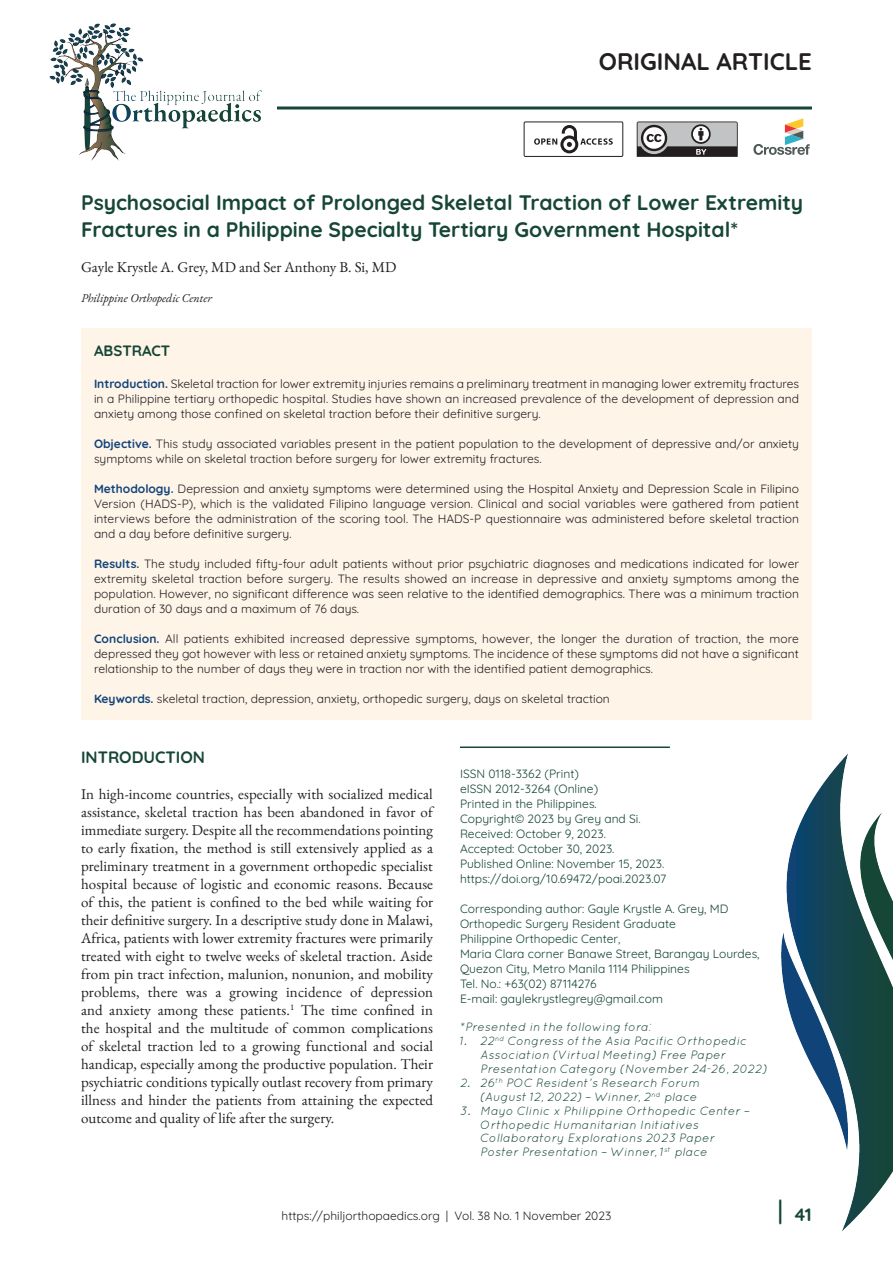
<style>
.page{position:relative;width:893px;height:1263px;background:#fff}
.page>*{position:absolute;margin:0;border:0;box-sizing:border-box;transform-origin:0 0}
.t1{font:700 24px "Quicksand";color:#231f20}
.t2{font:700 21px/27px "Quicksand";color:#164636}
.t3{font:700 18px "Quicksand";color:#164636}
.t4{font:700 16.5px "Quicksand";color:#164636}
.t5{font:15px/18px "EB Garamond";color:#231f20;text-align:justify}
.t6{font:700 15px "Quicksand";color:#164636}
.t7{font:12px/15px "Quicksand";color:#231f20;text-align:justify}
.t8{font:12px/15px "Quicksand";color:#164636}
.t9{font:italic 12px/13.8px "Quicksand";letter-spacing:.01em;color:#164636}
.t10{font:italic 12px "EB Garamond";color:#231f20}
.s1{font-weight:700;color:#104479}
.s2{font-size:27px}
</style>
<div class="page">
<img style="left:781px;top:753px;width:112px;height:478px">
<div style="left:81px;top:328px;width:731px;height:391px;background:#fef4e8"></div>
<hr style="left:460px;top:746px;width:210px;height:2px;background:#164636">
<hr style="left:81px;top:107px;width:731px;height:3px;background:#164636">
<div style="left:34px;top:17px;width:243px;height:150px;background:#fff"></div>
<img style="left:49px;top:23px;width:213px;height:138px">
<svg style="left:637px;top:122px;width:101px;height:35px;background:#8e8d8e"></svg>
<svg style="left:534px;top:125px;width:79px;height:29px"></svg>
<div style="left:524px;top:122px;width:99px;height:35px;border:1px solid #231f20"></div>
<svg style="left:753px;top:118px;width:57px;height:37px"></svg>
<h1 class="t1" style="left:599px;top:41px;width:215px">ORIGINAL ARTICLE</h1>
<h2 class="t2" style="left:81px;top:187px;width:724px">Psychosocial Impact of Prolonged Skeletal Traction of Lower Extremity<br>Fractures in a Philippine Specialty Tertiary Government Hospital*</h2>
<p class="t5" style="left:81px;top:258px;width:317px">Gayle Krystle A. Grey, MD and Ser Anthony B. Si, MD</p>
<p class="t10" style="left:81px;top:291px;width:133px">Philippine Orthopedic Center</p>
<p class="t6" style="left:94px;top:339px;width:78px">ABSTRACT</p>
<p class="t7" style="left:94px;top:375px;width:707px"><span class="s1">Introduction.</span> Skeletal traction for lower extremity injuries remains a preliminary treatment in managing lower extremity fractures in a Philippine tertiary orthopedic hospital. Studies have shown an increased prevalence of the development of depression and anxiety among those confined on skeletal traction before their definitive surgery.</p>
<p class="t7" style="left:94px;top:435px;width:706px"><span class="s1">Objective.</span> This study associated variables present in the patient population to the development of depressive and/or anxiety symptoms while on skeletal traction before surgery for lower extremity fractures.</p>
<p class="t7" style="left:94px;top:480px;width:707px"><span class="s1">Methodology.</span> Depression and anxiety symptoms were determined using the Hospital Anxiety and Depression Scale in Filipino Version (HADS-P), which is the validated Filipino language version. Clinical and social variables were gathered from patient interviews before the administration of the scoring tool. The HADS-P questionnaire was administered before skeletal traction and a day before definitive surgery.</p>
<p class="t7" style="left:94px;top:555px;width:707px"><span class="s1">Results.</span> The study included fifty-four adult patients without prior psychiatric diagnoses and medications indicated for lower extremity skeletal traction before surgery. The results showed an increase in depressive and anxiety symptoms among the population. However, no significant difference was seen relative to the identified demographics. There was a minimum traction duration of 30 days and a maximum of 76 days.</p>
<p class="t7" style="left:94px;top:630px;width:706px"><span class="s1">Conclusion.</span> All patients exhibited increased depressive symptoms, however, the longer the duration of traction, the more depressed they got however with less or retained anxiety symptoms. The incidence of these symptoms did not have a significant relationship to the number of days they were in traction nor with the identified patient demographics.</p>
<p class="t7" style="left:94px;top:690px;width:517px"><span class="s1">Keywords.</span> skeletal traction, depression, anxiety, orthopedic surgery, days on skeletal traction</p>
<h3 class="t4" style="left:81px;top:743px;width:125px">INTRODUCTION</h3>
<p class="t5" style="left:81px;top:785px;width:354px">In high-income countries, especially with socialized medical assistance, skeletal traction has been abandoned in favor of immediate surgery. Despite all the recommendations pointing to early fixation, the method is still extensively applied as a preliminary treatment in a government orthopedic specialist hospital because of logistic and economic reasons. Because of this, the patient is confined to the bed while waiting for their definitive surgery. In a descriptive study done in Malawi, Africa, patients with lower extremity fractures were primarily treated with eight to twelve weeks of skeletal traction. Aside from pin tract infection, malunion, nonunion, and mobility problems, there was a growing incidence of depression and anxiety among these patients.<sup>1</sup> The time confined in the hospital and the multitude of common complications of skeletal traction led to a growing functional and social handicap, especially among the productive population. Their psychiatric conditions typically outlast recovery from primary illness and hinder the patients from attaining the expected outcome and quality of life after the surgery.</p>
<p class="t8" style="left:460px;top:764px;width:208px">ISSN 0118-3362 (Print)<br>eISSN 2012-3264 (Online)<br>Printed in the Philippines.<br>Copyright© 2023 by Grey and Si.<br>Received: October 9, 2023.<br>Accepted: October 30, 2023.<br>Published Online: November 15, 2023. https://doi.org/10.69472/poai.2023.07</p>
<p class="t8" style="left:460px;top:899px;width:301px">Corresponding author: Gayle Krystle A. Grey, MD Orthopedic Surgery Resident Graduate<br>Philippine Orthopedic Center,<br>Maria Clara corner Banawe Street, Barangay Lourdes, Quezon City, Metro Manila 1114 Philippines<br>Tel. No.: +63(02) 87114276<br>E-mail: gaylekrystlegrey@gmail.com</p>
<p class="t9" style="left:460px;top:1020px;width:193px">*Presented in the following fora:</p>
<p class="t9" style="left:480px;top:1034px;width:288px;text-indent:-20px">1. 22<sup>nd</sup> Congress of the Asia Pacific Orthopedic<br>Association (Virtual Meeting) Free Paper<br>Presentation Category (November 24-26, 2022)</p>
<p class="t9" style="left:460px;top:1076px;width:241px;text-align:right">2. 26<sup>th</sup> POC Resident’s Research Forum (August 12, 2022) – Winner, 2<sup>nd</sup> place</p>
<p class="t9" style="left:480px;top:1103px;width:271px;text-indent:-20px">3. Mayo Clinic x Philippine Orthopedic Center – Orthopedic Humanitarian Initiatives Collaboratory Explorations 2023 Paper Poster Presentation – Winner, 1<sup>st</sup> place</p>
<p class="t7" style="left:282px;top:1207px;width:331px">https://philjorthopaedics.org | Vol. 38 No. 1 November 2023</p>
<h3 class="t3" style="left:778px;top:1199px;width:35px"><span class="s2">|</span> 41</h3>
</div>
